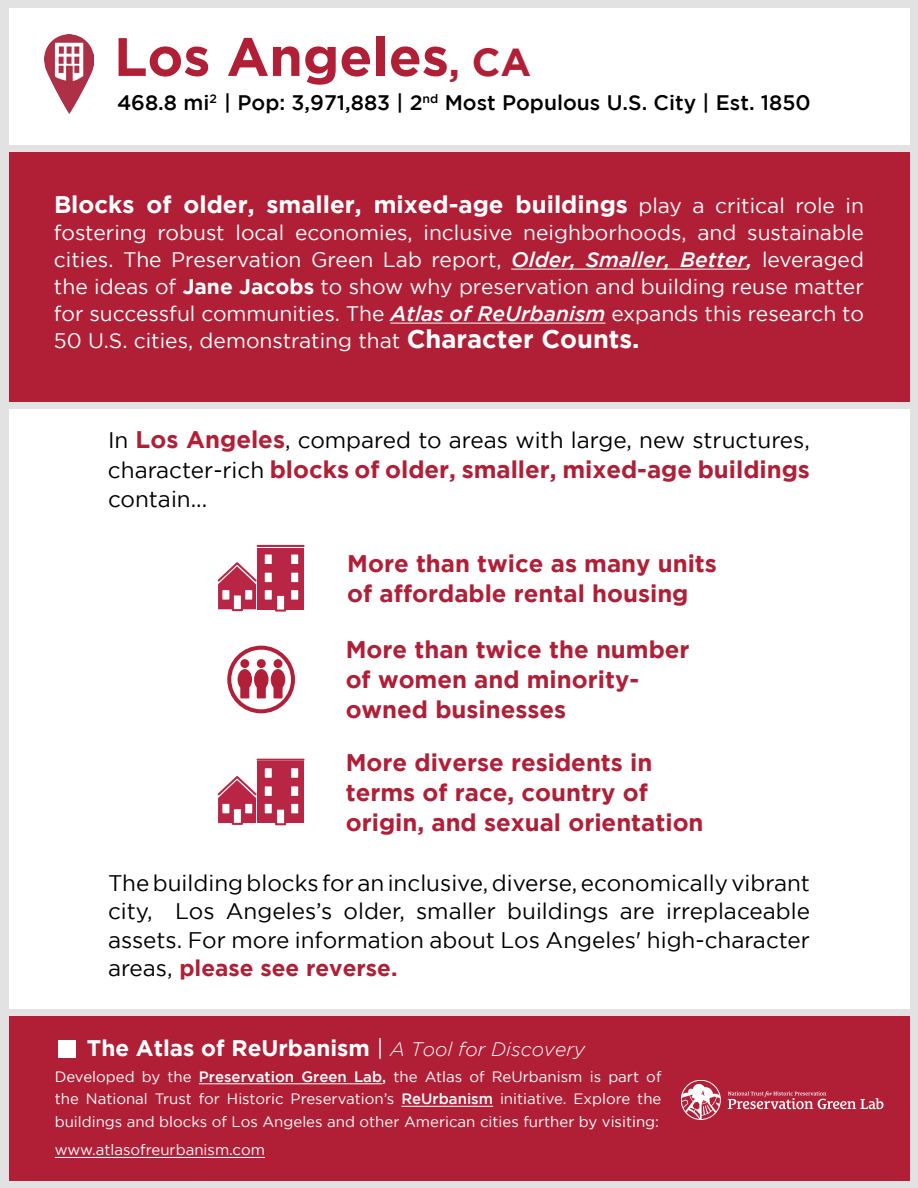
<style>
.page{position:relative;width:918px;height:1188px;background:#fff}
.page>*{position:absolute;margin:0;border:0;box-sizing:border-box;transform-origin:0 0}
.t1{font:700 54px "Gotham";color:#b11f37}
.t2{font:700 24px/30px "Gotham";color:#b11f37}
.t3{font:700 24px "Gotham";color:#fff}
.t4{font:22.5px/28.5px "Gotham";color:#000;text-align:justify}
.t5{font:700 22.5px "Gotham";color:#fff}
.t6{font:21px/27px "Gotham";color:#fff;text-align:justify}
.t7{font:500 21px "Gotham";color:#000}
.t8{font:15px/22.5px "Gotham";color:#fff;text-align:justify}
.s1{font-size:39px}
.s2{font-weight:400;font-size:21px}
.s3{font-weight:500;font-style:italic}
.s4{font-weight:700}
.s5{font-weight:700;font-size:25.5px}
.s6{font-weight:700;font-size:24px;color:#b11f37}
.s7{font-weight:400;font-size:22.5px;color:#000}
.s8{font-weight:700;color:#b11f37}
.s9{font-weight:400}
.s10{font-weight:300;font-style:italic;font-size:19.5px}
.s11{font-weight:500}
</style>
<div class="page">
<div style="left:2px;top:150px;width:916px;height:256px;background:#b11f37"></div>
<div style="left:0;top:1015px;width:918px;height:170px;background:#b11f37"></div>
<div style="left:0;top:1181px;width:918px;height:7px;background:#e2e2e2"></div>
<div style="left:911px;top:3px;width:7px;height:1185px;background:#e2e2e2"></div>
<div style="left:0;top:4px;width:9px;height:1184px;background:#e2e2e2"></div>
<div style="left:0;top:402px;width:918px;height:6px;background:#e2e2e2"></div>
<div style="left:0;top:1009px;width:918px;height:7px;background:#e2e2e2"></div>
<div style="left:2px;top:145px;width:916px;height:7px;background:#e2e2e2"></div>
<div style="left:0;top:0;width:918px;height:8px;background:#e2e2e2"></div>
<img style="left:44px;top:35px;width:49px;height:79px">
<div style="left:227px;top:646px;width:68px;height:67px;border:4px solid #b11f38;border-radius:50%"></div>
<div style="left:240px;top:659px;width:9px;height:9px;background:#b11f38;border-radius:50%"></div>
<div style="left:257px;top:659px;width:9px;height:9px;background:#b11f38;border-radius:50%"></div>
<div style="left:274px;top:659px;width:8px;height:9px;background:#b11f38;border-radius:50%"></div>
<svg style="left:238px;top:669px;width:47px;height:29px"></svg>
<svg style="left:217px;top:774px;width:41px;height:49px"></svg>
<div style="left:258px;top:762px;width:46px;height:61px;background:#b92544"></div>
<hr style="left:258px;top:759px;width:46px;height:2px;background:#b92544">
<div style="left:276px;top:809px;width:9px;height:15px;background:#fff"></div>
<div style="left:275px;top:808px;width:11px;height:17px;border:2px solid #b92544"></div>
<div style="left:221px;top:803px;width:9px;height:11px;background:#fff"></div>
<div style="left:220px;top:802px;width:11px;height:13px;border:2px solid #b92544"></div>
<div style="left:244px;top:803px;width:9px;height:11px;background:#fff"></div>
<div style="left:243px;top:802px;width:11px;height:13px;border:2px solid #b92544"></div>
<div style="left:290px;top:803px;width:9px;height:11px;background:#fff"></div>
<div style="left:289px;top:802px;width:11px;height:13px;border:2px solid #b92544"></div>
<div style="left:264px;top:803px;width:9px;height:11px;background:#fff"></div>
<div style="left:263px;top:802px;width:11px;height:13px;border:2px solid #b92544"></div>
<div style="left:264px;top:785px;width:9px;height:12px;background:#fff"></div>
<div style="left:263px;top:784px;width:11px;height:14px;border:2px solid #b92544"></div>
<div style="left:290px;top:785px;width:9px;height:12px;background:#fff"></div>
<div style="left:289px;top:784px;width:11px;height:14px;border:2px solid #b92544"></div>
<div style="left:290px;top:767px;width:9px;height:12px;background:#fff"></div>
<div style="left:289px;top:766px;width:11px;height:14px;border:2px solid #b92544"></div>
<div style="left:264px;top:767px;width:9px;height:12px;background:#fff"></div>
<div style="left:263px;top:766px;width:11px;height:14px;border:2px solid #b92544"></div>
<div style="left:233px;top:808px;width:9px;height:16px;background:#fff"></div>
<div style="left:232px;top:807px;width:11px;height:18px;border:2px solid #b92544"></div>
<svg style="left:217px;top:560px;width:41px;height:49px"></svg>
<div style="left:258px;top:548px;width:46px;height:62px;background:#b92544"></div>
<hr style="left:258px;top:545px;width:46px;height:2px;background:#b92544">
<div style="left:276px;top:595px;width:9px;height:16px;background:#fff"></div>
<div style="left:275px;top:594px;width:11px;height:18px;border:2px solid #b92544"></div>
<div style="left:221px;top:589px;width:9px;height:12px;background:#fff"></div>
<div style="left:220px;top:588px;width:11px;height:14px;border:2px solid #b92544"></div>
<div style="left:244px;top:589px;width:9px;height:12px;background:#fff"></div>
<div style="left:243px;top:588px;width:11px;height:14px;border:2px solid #b92544"></div>
<div style="left:290px;top:589px;width:9px;height:12px;background:#fff"></div>
<div style="left:289px;top:588px;width:11px;height:14px;border:2px solid #b92544"></div>
<div style="left:264px;top:589px;width:9px;height:12px;background:#fff"></div>
<div style="left:263px;top:588px;width:11px;height:14px;border:2px solid #b92544"></div>
<div style="left:264px;top:572px;width:9px;height:11px;background:#fff"></div>
<div style="left:263px;top:571px;width:11px;height:13px;border:2px solid #b92544"></div>
<div style="left:290px;top:572px;width:9px;height:11px;background:#fff"></div>
<div style="left:289px;top:571px;width:11px;height:13px;border:2px solid #b92544"></div>
<div style="left:290px;top:553px;width:9px;height:12px;background:#fff"></div>
<div style="left:289px;top:552px;width:11px;height:14px;border:2px solid #b92544"></div>
<div style="left:264px;top:553px;width:9px;height:12px;background:#fff"></div>
<div style="left:263px;top:552px;width:11px;height:14px;border:2px solid #b92544"></div>
<div style="left:233px;top:594px;width:9px;height:16px;background:#fff"></div>
<div style="left:232px;top:593px;width:11px;height:18px;border:2px solid #b92544"></div>
<hr style="left:199px;top:1084px;width:183px;height:1px;background:#fff">
<hr style="left:401px;top:1106px;width:92px;height:1px;background:#fff">
<hr style="left:55px;top:1157px;width:210px;height:1px;background:#fff">
<div style="left:58px;top:1040px;width:18px;height:18px;background:#fff"></div>
<div style="left:681px;top:1080px;width:40px;height:40px;border:1px solid #fff;border-radius:50%"></div>
<svg style="left:681px;top:1084px;width:39px;height:36px"></svg>
<svg style="left:728px;top:1091px;width:156px;height:18px"></svg>
<hr style="left:511px;top:269px;width:235px;height:1px;background:#fff">
<hr style="left:390px;top:323px;width:216px;height:1px;background:#fff">
<h1 class="t1" style="left:114px;top:26px;width:419px">Los Angeles<span class="s1">, CA</span></h1>
<p class="t7" style="left:117px;top:91px;width:695px">468.8 mi<sup>2</sup> | Pop: 3,971,883 | 2<sup>nd</sup> Most Populous U.S. City | Est. 1850</p>
<p class="t3" style="left:54px;top:190px;width:811px">Blocks of older, smaller, mixed-age buildings <span class="s2">play a critical role in</span></p>
<p class="t6" style="left:54px;top:218px;width:812px">fostering robust local economies, inclusive neighborhoods, and sustainable cities. The Preservation Green Lab report, <span class="s3">Older, Smaller, Better,</span> leveraged the ideas of <span class="s4">Jane Jacobs</span> to show why preservation and building reuse matter for successful communities. The <span class="s3">Atlas of ReUrbanism</span> expands this research to 50 U.S. cities, demonstrating that <span class="s5">Character Counts.</span></p>
<p class="t4" style="left:108px;top:425px;width:703px">In <span class="s6">Los Angeles</span>, compared to areas with large, new structures,</p>
<p class="t2" style="left:108px;top:454px;width:704px"><span class="s7">character-rich</span> blocks of older, smaller, mixed-age buildings</p>
<p class="t4" style="left:108px;top:484px;width:101px">contain...</p>
<p class="t2" style="left:347px;top:548px;width:371px">More than twice as many units of affordable rental housing</p>
<p class="t2" style="left:346px;top:634px;width:345px">More than twice the number of women and minority&shy;owned businesses</p>
<p class="t2" style="left:346px;top:747px;width:359px">More diverse residents in terms of race, country of origin, and sexual orientation</p>
<p class="t4" style="left:108px;top:868px;width:704px">The building blocks for an inclusive, diverse, economically vibrant city, Los Angeles’s older, smaller buildings are irreplaceable assets. For more information about Los Angeles' high-character areas, <span class="s8">please see reverse.</span></p>
<p class="t5" style="left:87px;top:1035px;width:500px">The Atlas of ReUrbanism <span class="s9">|</span> <span class="s10">A Tool for Discovery</span></p>
<p class="t8" style="left:55px;top:1065px;width:608px">Developed by the <span class="s11">Preservation Green Lab,</span> the Atlas of ReUrbanism is part of the National Trust for Historic Preservation’s <span class="s11">ReUrbanism</span> initiative. Explore the buildings and blocks of Los Angeles and other American cities further by visiting:</p>
<p class="t8" style="left:55px;top:1139px;width:212px">www.atlasofreurbanism.com</p>
</div>
